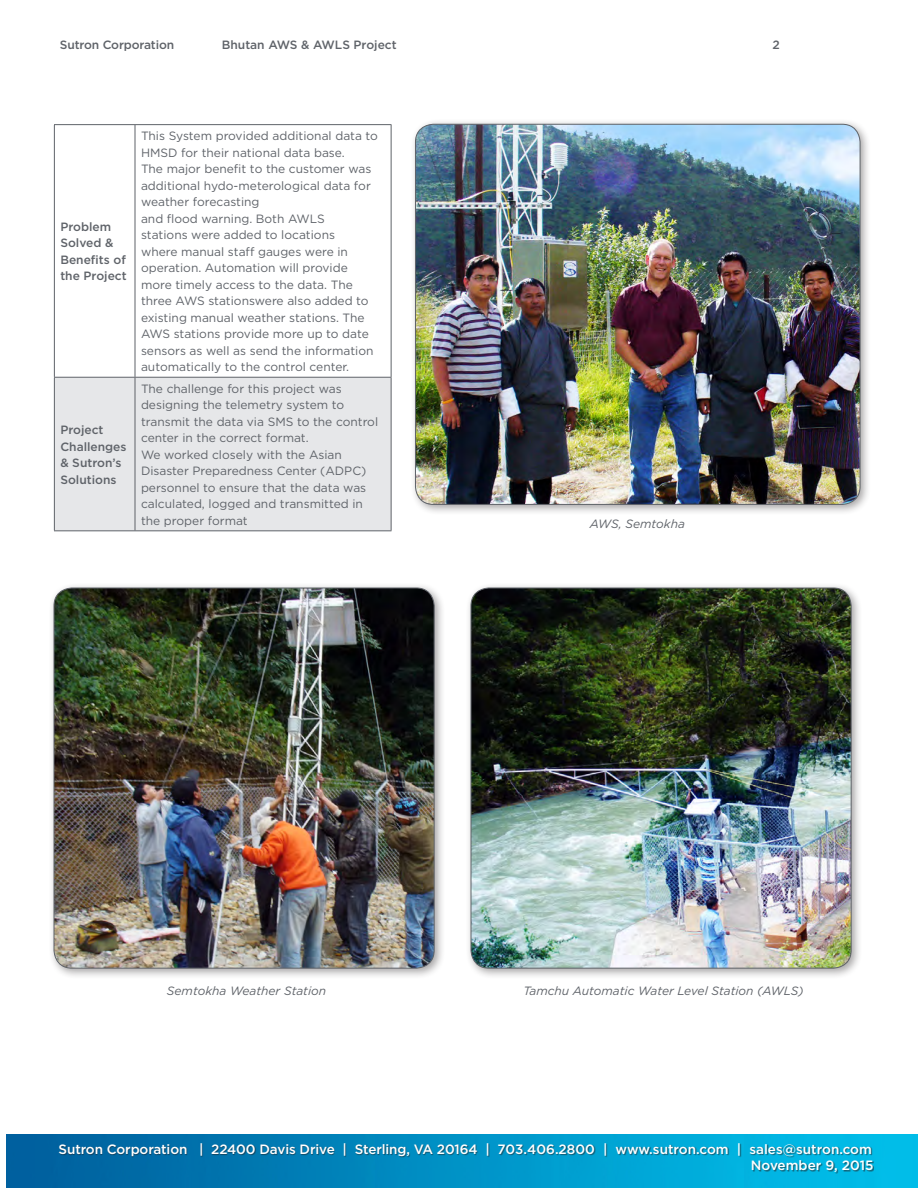
<style>
.page{position:relative;width:918px;height:1188px;background:#fff}
.page>*{position:absolute;margin:0;border:0;box-sizing:border-box;transform-origin:0 0}
.t1{font:500 13.5px "Gotham";letter-spacing:-.01em;color:#fff}
.t2{font:12px/16.5px "Gotham";color:#5f6369}
.t3{font:500 12px/16.5px "Gotham";color:#5f6369}
.t4{font:italic 12px "Gotham";color:#5f6369}
</style>
<div class="page">
<img style="left:6px;top:1134px;width:912px;height:54px">
<div style="left:59px;top:1143px;width:815px;height:31px;background:#231f20;opacity:.57"></div>
<svg style="left:55px;top:125px;width:336px;height:252px"></svg>
<div style="left:55px;top:378px;width:336px;height:152px;background:#e6e7e9"></div>
<hr style="left:135px;top:125px;width:1px;height:252px;background:#5f6369">
<hr style="left:135px;top:378px;width:1px;height:152px;background:#5f6369">
<hr style="left:54px;top:124px;width:81px;height:1px;background:#5f6369">
<hr style="left:54px;top:125px;width:1px;height:252px;background:#5f6369">
<hr style="left:135px;top:124px;width:257px;height:1px;background:#5f6369">
<hr style="left:391px;top:125px;width:1px;height:252px;background:#5f6369">
<hr style="left:54px;top:377px;width:81px;height:1px;background:#5f6369">
<hr style="left:54px;top:378px;width:1px;height:152px;background:#5f6369">
<hr style="left:135px;top:377px;width:257px;height:1px;background:#5f6369">
<hr style="left:391px;top:378px;width:1px;height:152px;background:#5f6369">
<hr style="left:54px;top:530px;width:81px;height:1px;background:#5f6369">
<hr style="left:135px;top:530px;width:257px;height:1px;background:#5f6369">
<div style="left:410px;top:119px;width:462px;height:397px;background:#231f20;opacity:.4"></div>
<img style="left:415px;top:124px;width:445px;height:380px">
<div style="left:465px;top:582px;width:398px;height:398px;background:#231f20;opacity:.4"></div>
<img style="left:471px;top:588px;width:380px;height:380px">
<div style="left:48px;top:582px;width:398px;height:398px;background:#231f20;opacity:.4"></div>
<img style="left:54px;top:588px;width:380px;height:380px">
<p class="t3" style="left:60px;top:36px;width:116px">Sutron Corporation</p>
<p class="t3" style="left:222px;top:36px;width:176px">Bhutan AWS &amp; AWLS Project</p>
<p class="t3" style="left:773px;top:36px;width:9px">2</p>
<p class="t3" style="left:60px;top:218px;width:68px">Problem<br>Solved &amp;<br>Benefits of the Project</p>
<p class="t3" style="left:60px;top:422px;width:68px">Project<br>Challenges &amp; Sutron’s<br>Solutions</p>
<p class="t2" style="left:141px;top:128px;width:239px">This System provided additional data to<br>HMSD for their national data base.</p>
<p class="t2" style="left:141px;top:161px;width:232px;text-align:justify">The major benefit to the customer was additional hydo-meterological data for weather forecasting</p>
<p class="t2" style="left:141px;top:210px;width:234px">and flood warning. Both AWLS stations were added to locations where manual staff gauges were in operation. Automation will provide more timely access to the data. The three AWS stationswere also added to existing manual weather stations. The AWS stations provide more up to date sensors as well as send the information automatically to the control center.</p>
<p class="t2" style="left:141px;top:380px;width:239px">The challenge for this project was designing the telemetry system to transmit the data via SMS to the control center in the correct format.</p>
<p class="t2" style="left:141px;top:446px;width:227px">We worked closely with the Asian<br>Disaster Preparedness Center (ADPC) personnel to ensure that the data was calculated, logged and transmitted in the proper format</p>
<p class="t4" style="left:590px;top:516px;width:97px">AWS, Semtokha</p>
<p class="t4" style="left:167px;top:983px;width:161px">Semtokha Weather Station</p>
<p class="t4" style="left:523px;top:983px;width:282px">Tamchu Automatic Water Level Station (AWLS)</p>
<p class="t1" style="left:59px;top:1141px;width:815px">Sutron Corporation | 22400 Davis Drive | Sterling, VA 20164 | 703.406.2800 | www.sutron.com | sales@sutron.com</p>
<p class="t1" style="left:751px;top:1157px;width:124px">November 9, 2015</p>
</div>
